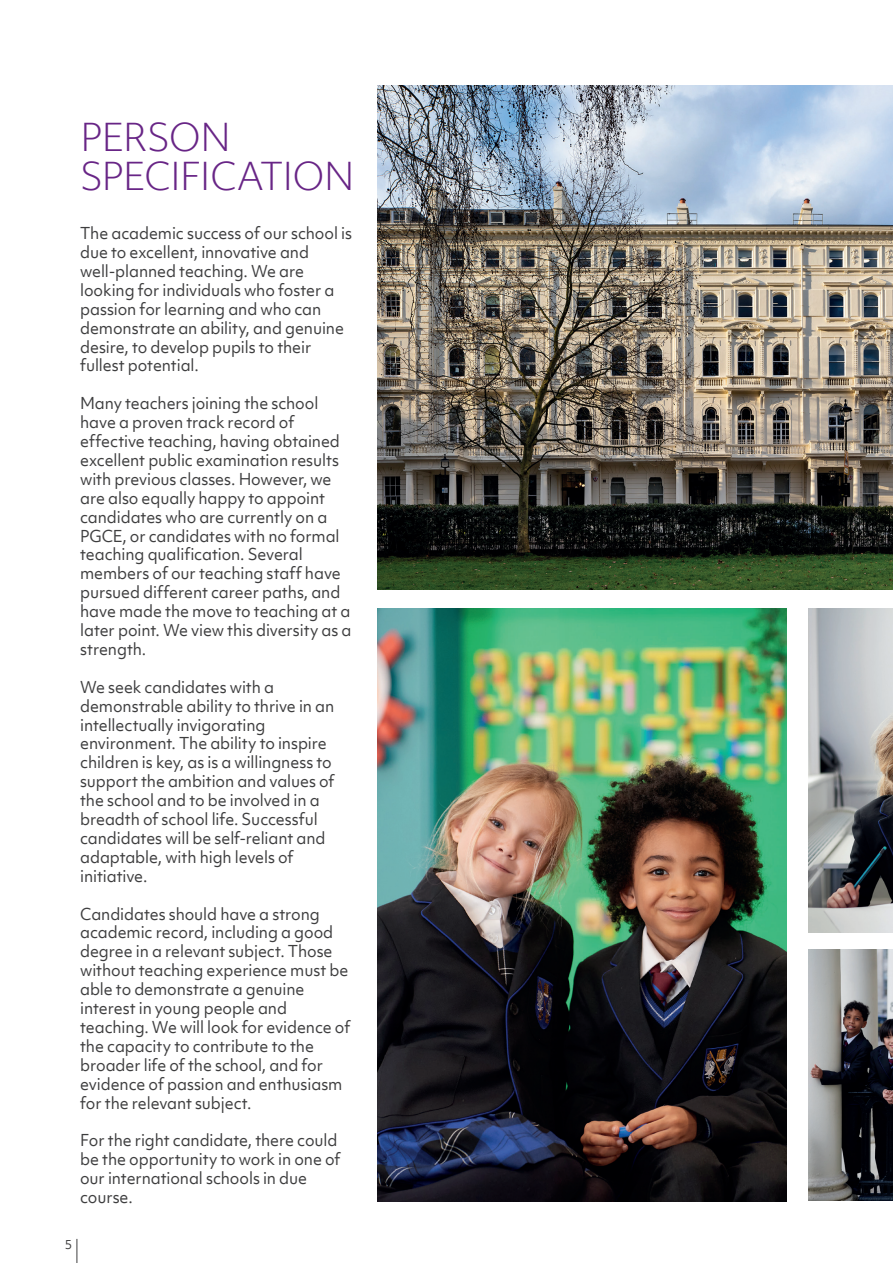
<style>
.page{position:relative;width:893px;height:1263px;background:#fff}
.page>*{position:absolute;margin:0;border:0;box-sizing:border-box;transform-origin:0 0}
.t1{font:300 36.9px/39.5px "Objektiv Mk 1";letter-spacing:-.035em;color:#682586;scale:.96 1}
.t2{font:15.75px/18.9px "Objektiv Mk 1";letter-spacing:-.01em;color:#3e3e3f;scale:.96 1}
.t3{font:12px "Objektiv Mk 1";color:#3e3e3f}
</style>
<div class="page">
<img style="left:377px;top:85px;width:516px;height:505px">
<img style="left:377px;top:608px;width:410px;height:593px">
<img style="left:808px;top:608px;width:85px;height:324px">
<img style="left:808px;top:949px;width:85px;height:251px">
<svg style="left:77px;top:1239px;width:1px;height:24px"></svg>
<h1 class="t1" style="left:80px;top:117px;width:288px">PERSON<br>SPECIFICATION</h1>
<p class="t2" style="left:80px;top:224px;width:285px">The academic success of our school is due to excellent, innovative and well-planned teaching. We are looking for individuals who foster a passion for learning and who can demonstrate an ability, and genuine desire, to develop pupils to their fullest potential.</p>
<p class="t2" style="left:80px;top:394px;width:284px">Many teachers joining the school have a proven track record of effective teaching, having obtained excellent public examination results with previous classes. However, we are also equally happy to appoint candidates who are currently on a<br>PGCE, or candidates with no formal teaching qualification. Several members of our teaching staff have pursued different career paths, and have made the move to teaching at a later point. We view this diversity as a strength.</p>
<p class="t2" style="left:80px;top:677px;width:267px">We seek candidates with a demonstrable ability to thrive in an intellectually invigorating environment. The ability to inspire children is key, as is a willingness to support the ambition and values of the school and to be involved in a breadth of school life. Successful candidates will be self-reliant and adaptable, with high levels of initiative.</p>
<p class="t2" style="left:80px;top:904px;width:283px">Candidates should have a strong academic record, including a good degree in a relevant subject. Those without teaching experience must be able to demonstrate a genuine interest in young people and teaching. We will look for evidence of the capacity to contribute to the broader life of the school, and for evidence of passion and enthusiasm for the relevant subject.</p>
<p class="t2" style="left:80px;top:1131px;width:273px">For the right candidate, there could be the opportunity to work in one of our international schools in due course.</p>
<p class="t3" style="left:65px;top:1236px;width:9px">5</p>
</div>
